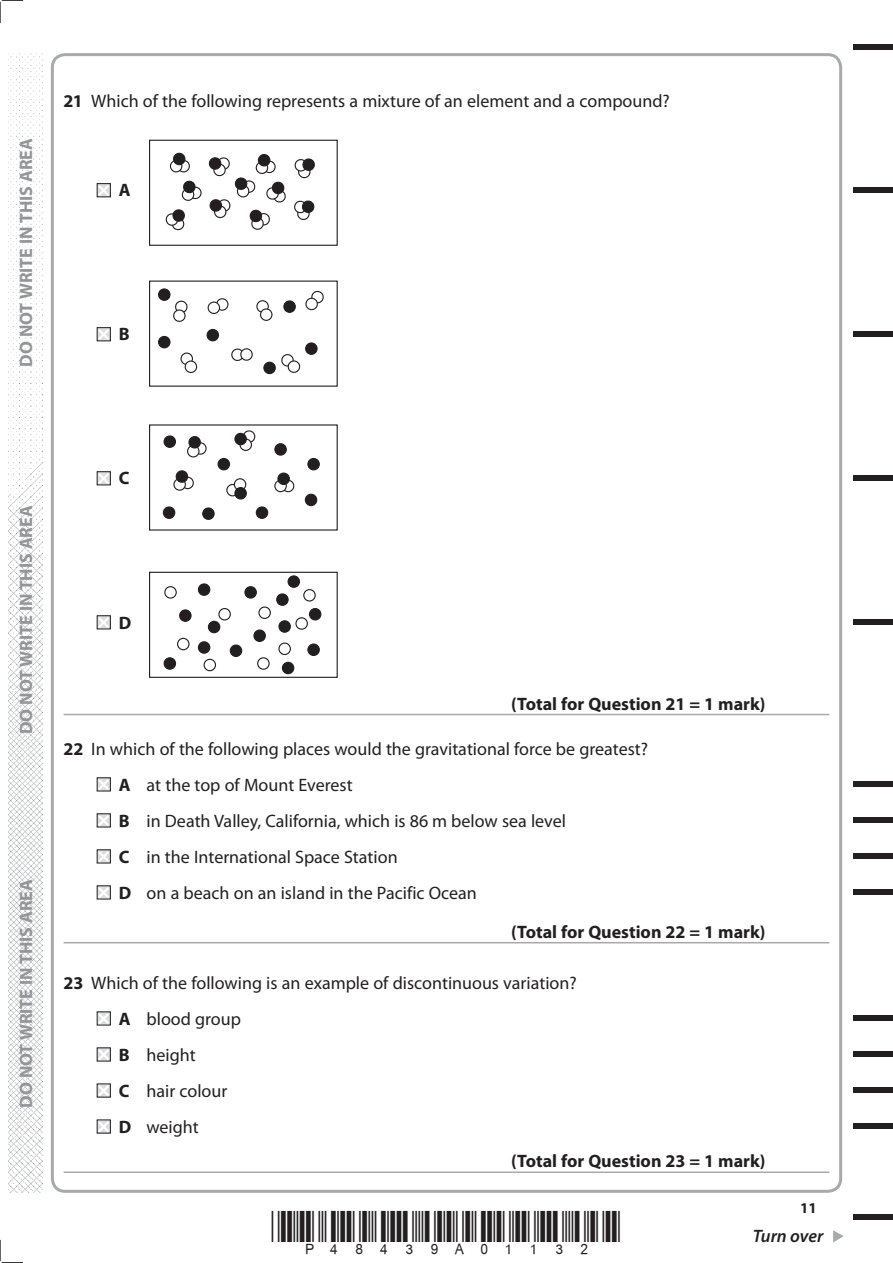
<style>
.page{position:relative;width:893px;height:1263px;background:#fff}
.page>*{position:absolute;margin:0;border:0;box-sizing:border-box;transform-origin:0 0}
.t1{font:39px "Bar Code 39 c HR";color:#231f20}
.t2{font:18px/36px "Myriad Pro";color:#231f20}
.t3{font:700 18px "Myriad Pro";color:#231f20}
.t4{font:700 18px "Myriad Pro";color:#939598}
.t5{font:italic 600 18px "Myriad Pro";letter-spacing:-.005em;color:#231f20}
.t6{font:700 15px "Myriad Pro";color:#231f20}
.s1{font-weight:700}
</style>
<div class="page">
<div style="left:853px;top:45px;width:39px;height:5px;background:#231f20"></div>
<div style="left:853px;top:1214px;width:39px;height:6px;background:#231f20"></div>
<svg style="left:833px;top:1230px;width:10px;height:12px"></svg>
<svg style="left:0;top:0;width:23px;height:23px"></svg>
<svg style="left:0;top:1240px;width:23px;height:23px"></svg>
<img style="left:8px;top:53px;width:34px;height:1140px">
<hr style="left:64px;top:714px;width:765px;height:1px;background:#a8a9ad">
<hr style="left:64px;top:942px;width:765px;height:1px;background:#a8a9ad">
<hr style="left:64px;top:1171px;width:765px;height:2px;background:#a8a9ad">
<svg style="left:149px;top:139px;width:189px;height:107px"></svg>
<svg style="left:149px;top:280px;width:189px;height:107px"></svg>
<svg style="left:149px;top:424px;width:189px;height:107px"></svg>
<svg style="left:149px;top:571px;width:189px;height:107px"></svg>
<svg style="left:96px;top:183px;width:15px;height:15px"></svg>
<div style="left:852px;top:187px;width:40px;height:6px;background:#231f20"></div>
<svg style="left:96px;top:327px;width:15px;height:15px"></svg>
<div style="left:852px;top:331px;width:40px;height:6px;background:#231f20"></div>
<svg style="left:96px;top:471px;width:15px;height:15px"></svg>
<div style="left:852px;top:475px;width:40px;height:6px;background:#231f20"></div>
<svg style="left:96px;top:615px;width:15px;height:15px"></svg>
<div style="left:852px;top:619px;width:40px;height:6px;background:#231f20"></div>
<svg style="left:96px;top:777px;width:15px;height:15px"></svg>
<svg style="left:96px;top:813px;width:15px;height:15px"></svg>
<svg style="left:96px;top:849px;width:15px;height:15px"></svg>
<svg style="left:96px;top:885px;width:15px;height:15px"></svg>
<div style="left:852px;top:781px;width:40px;height:6px;background:#231f20"></div>
<div style="left:852px;top:817px;width:40px;height:6px;background:#231f20"></div>
<div style="left:852px;top:853px;width:40px;height:6px;background:#231f20"></div>
<div style="left:852px;top:889px;width:40px;height:6px;background:#231f20"></div>
<svg style="left:96px;top:1011px;width:15px;height:15px"></svg>
<svg style="left:96px;top:1047px;width:15px;height:15px"></svg>
<svg style="left:96px;top:1083px;width:15px;height:15px"></svg>
<svg style="left:96px;top:1119px;width:15px;height:15px"></svg>
<div style="left:852px;top:1015px;width:40px;height:6px;background:#231f20"></div>
<div style="left:852px;top:1051px;width:40px;height:6px;background:#231f20"></div>
<div style="left:852px;top:1087px;width:40px;height:6px;background:#231f20"></div>
<div style="left:852px;top:1123px;width:40px;height:6px;background:#231f20"></div>
<p class="t4" style="left:19px;top:367px;width:230px;rotate:-90deg">DO NOT WRITE IN THIS AREA</p>
<p class="t2" style="left:64px;top:84px;width:607px"><span class="s1">21</span> Which of the following represents a mixture of an element and a compound?</p>
<p class="t3" style="left:119px;top:184px;width:13px">A</p>
<p class="t3" style="left:119px;top:327px;width:12px">B</p>
<p class="t4" style="left:19px;top:734px;width:230px;rotate:-90deg">DO NOT WRITE IN THIS AREA</p>
<p class="t4" style="left:19px;top:1108px;width:230px;rotate:-90deg">DO NOT WRITE IN THIS AREA</p>
<p class="t3" style="left:119px;top:471px;width:12px">C</p>
<p class="t3" style="left:119px;top:616px;width:14px">D</p>
<p class="t3" style="left:511px;top:697px;width:256px">(Total for Question 21 = 1 mark)</p>
<p class="t2" style="left:119px;top:732px;width:530px;text-indent:-55px"><span class="s1">22</span> In which of the following places would the gravitational force be greatest?<br><span class="s1">A</span> at the top of Mount Everest<br><span class="s1">B</span> in Death Valley, California, which is 86 m below sea level<br><span class="s1">C</span> in the International Space Station<br><span class="s1">D</span> on a beach on an island in the Pacific Ocean</p>
<p class="t3" style="left:511px;top:925px;width:256px">(Total for Question 22 = 1 mark)</p>
<p class="t2" style="left:64px;top:966px;width:514px"><span class="s1">23</span> Which of the following is an example of discontinuous variation?</p>
<p class="t2" style="left:119px;top:1002px;width:123px"><span class="s1">A</span> blood group</p>
<p class="t2" style="left:119px;top:1038px;width:78px"><span class="s1">B</span> height</p>
<p class="t2" style="left:119px;top:1074px;width:110px"><span class="s1">C</span> hair colour</p>
<p class="t2" style="left:119px;top:1109px;width:81px"><span class="s1">D</span> weight</p>
<p class="t3" style="left:511px;top:1154px;width:256px">(Total for Question 23 = 1 mark)</p>
<h1 class="t1" style="left:322px;top:1202px;width:101px">✔ ✔✓</h1>
<p class="t6" style="left:800px;top:1202px;width:18px">11</p>
<p class="t5" style="left:752px;top:1226px;width:72px">Turn over</p>
</div>
